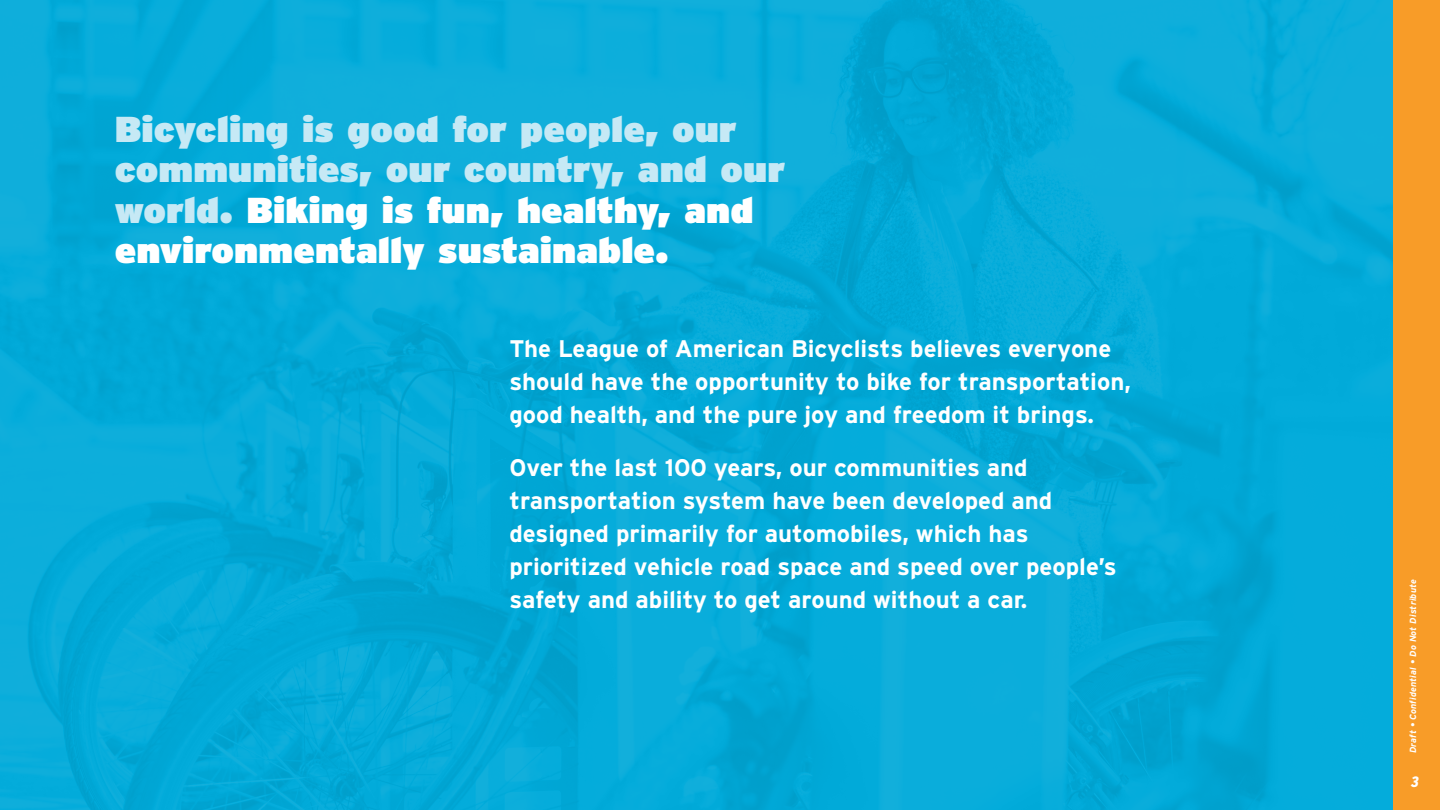
<style>
.page{position:relative;width:1440px;height:810px;background:#fff}
.page>*{position:absolute;margin:0;border:0;box-sizing:border-box;transform-origin:0 0}
.Subtitle{font:900 36px/40.5px "Interstate";letter-spacing:.02em;color:#c6e9f5}
.Long_Para{font:700 24px/33px "Interstate";color:#fff}
.t1{font:italic 900 15px "Interstate Condensed";color:#fff}
.t2{font:italic 700 9px "Interstate";letter-spacing:.02em;color:#fff}
.s1{color:#fff}
</style>
<div class="page">
<img style="left:0;top:0;width:1393px;height:810px">
<div style="left:1393px;top:0;width:47px;height:810px;background:#f89c28"></div>
<p class="Subtitle" style="left:115px;top:108px;width:671px">Bicycling is good for people, our communities, our country, and our world. <span class="s1">Biking is fun, healthy, and environmentally sustainable.</span></p>
<p class="Long_Para" style="left:509px;top:332px;width:623px">The League of American Bicyclists believes everyone should have the opportunity to bike for transportation, good health, and the pure joy and freedom it brings.</p>
<p class="Long_Para" style="left:509px;top:451px;width:609px">Over the last 100 years, our communities and transportation system have been developed and designed primarily for automobiles, which has prioritized vehicle road space and speed over people’s safety and ability to get around without a car.</p>
<p class="t2" style="left:1408px;top:753px;width:175px;rotate:-90deg">Draft • Confidential • Do Not Distribute</p>
<p class="t1" style="left:1411px;top:773px;width:9px">3</p>
</div>
